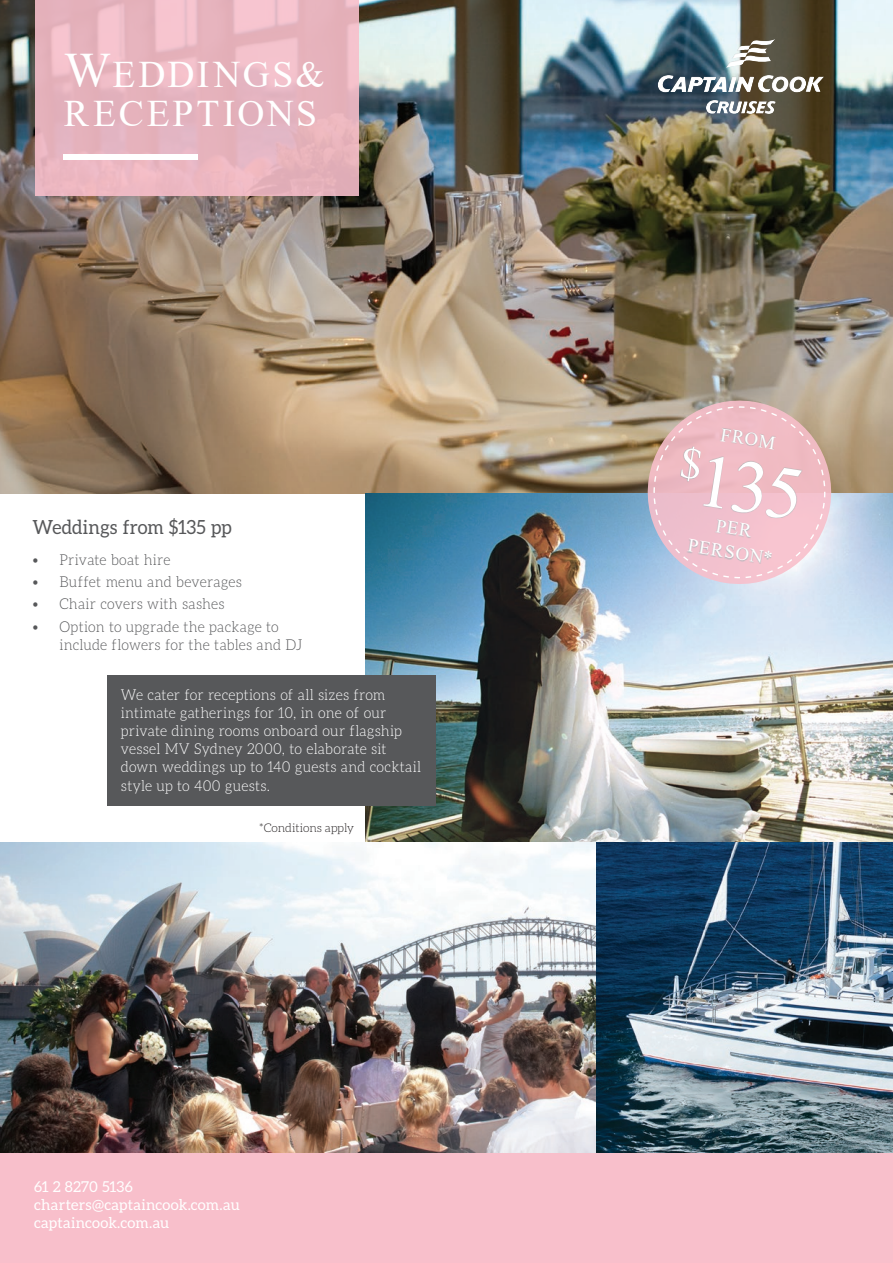
<style>
.page{position:relative;width:893px;height:1263px;background:#fff}
.page>*{position:absolute;margin:0;border:0;box-sizing:border-box;transform-origin:0 0}
.t1{font:75.15px "Times New Roman";color:#fff}
.t2{font:37.5px/39px "Times New Roman";letter-spacing:.075em;color:#fff}
.t3{font:19.5px "Aleo";letter-spacing:.005em;color:#57585a;scale:.95 1}
.t4{font:18.75px/23.9px "Times New Roman";color:#fff;text-align:center}
.t5{font:300 15px/18px "Aleo";letter-spacing:.015em;color:#fff;scale:.95 1}
.t6{font:300 15px/18px "Aleo";letter-spacing:.01em;color:#57585a;scale:.95 1}
.t7{font:15px/18.1px "Aleo";letter-spacing:.015em;color:#fff}
.t8{font:300 12px "Aleo";letter-spacing:-.01em;color:#231f20}
.s1{font-size:49.5px}
</style>
<div class="page">
<img style="left:0;top:0;width:893px;height:493px">
<div style="left:0;top:1153px;width:893px;height:110px;background:#f8bfcb"></div>
<img style="left:366px;top:493px;width:527px;height:349px">
<img style="left:0;top:842px;width:893px;height:311px">
<svg style="left:35px;top:0;width:323px;height:195px;background:#e8b5bf"></svg>
<div style="left:63px;top:155px;width:134px;height:5px;background:#fff"></div>
<svg style="left:641px;top:394px;width:197px;height:197px;background:#d1bdc0"></svg>
<div style="left:680px;top:428px;width:123px;height:136px;background:#098;opacity:.3"></div>
<div style="left:653px;top:33px;width:174px;height:86px;background:#231f20;opacity:.2"></div>
<div style="left:107px;top:675px;width:328px;height:130px;background:#57585a"></div>
<h2 class="t2" style="left:64px;top:54px;width:262px"><span class="s1">W</span>EDDINGS&amp;<br>RECEPTIONS</h2>
<h3 class="t3" style="left:32px;top:516px;width:211px">Weddings from $135 pp</h3>
<p class="t6" style="left:32px;top:550px;width:147px">• Private boat hire</p>
<p class="t6" style="left:32px;top:573px;width:222px">• Buffet menu and beverages</p>
<p class="t6" style="left:32px;top:595px;width:204px">• Chair covers with sashes</p>
<p class="t6" style="left:59px;top:617px;width:257px;text-indent:-27px">• Option to upgrade the package to include flowers for the tables and DJ</p>
<p class="t5" style="left:121px;top:686px;width:317px">We cater for receptions of all sizes from intimate gatherings for 10, in one of our private dining rooms onboard our flagship vessel MV Sydney 2000, to elaborate sit down weddings up to 140 guests and cocktail style up to 400 guests.</p>
<p class="t8" style="left:259px;top:821px;width:97px">*Conditions apply</p>
<p class="t7" style="left:34px;top:1177px;width:207px">61 2 8270 5136 charters@captaincook.com.au captaincook.com.au</p>
<p class="t4" style="left:723px;top:422px;width:57px;rotate:9deg">FROM</p>
<h1 class="t1" style="left:687px;top:424px;width:128px;rotate:9deg"><sup>$</sup>135</h1>
<p class="t4" style="left:694px;top:509px;width:87px;rotate:9deg">PER<br>PERSON*</p>
</div>
